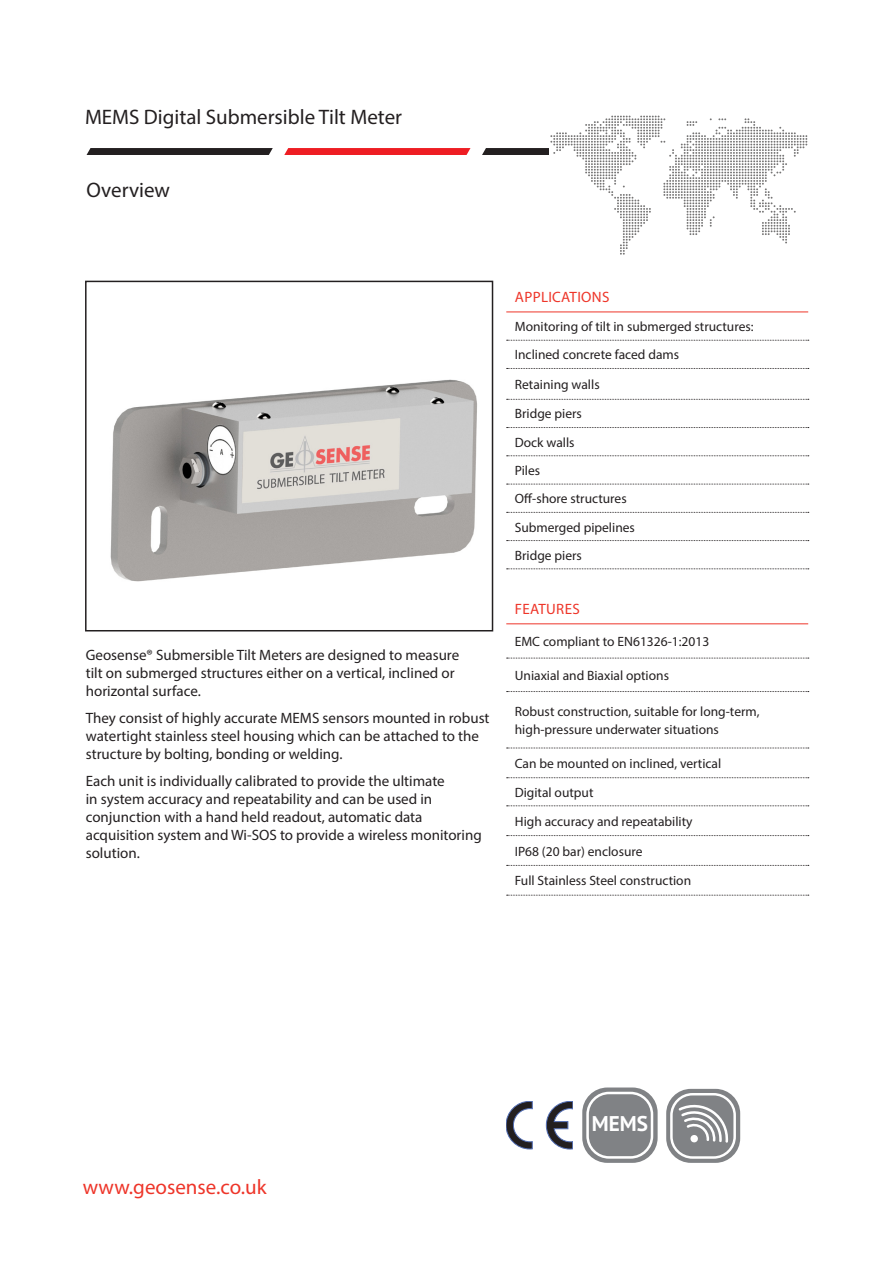
<style>
.page{position:relative;width:893px;height:1263px;background:#fff}
.page>*{position:absolute;margin:0;border:0;box-sizing:border-box;transform-origin:0 0}
.t1{font:700 21.3px "PT Sans";color:#fff}
.t2{font:21px "Myriad Pro";color:#231f20}
.t3{font:21px "Myriad Pro";color:#ee3529}
.Body_text{font:15px/18px "Myriad Pro";color:#231f20}
.Table_Header{font:15px "Myriad Pro";letter-spacing:.02em;color:#ee3529}
.Table_list{font:13.5px "Myriad Pro";color:#231f20}
.Body_text-2{font:13.5px/18px "Myriad Pro";color:#231f20}
</style>
<div class="page">
<svg style="left:87px;top:148px;width:186px;height:7px"></svg>
<svg style="left:284px;top:148px;width:186px;height:7px"></svg>
<svg style="left:482px;top:116px;width:325px;height:139px"></svg>
<img style="left:110px;top:379px;width:367px;height:203px">
<div style="left:85px;top:281px;width:408px;height:350px;border:2px solid #231f20"></div>
<hr style="left:506px;top:312px;width:302px;height:1px;background:#ee3529">
<svg style="left:507px;top:340px;width:302px;height:1px"></svg>
<svg style="left:507px;top:368px;width:302px;height:1px"></svg>
<svg style="left:507px;top:399px;width:302px;height:1px"></svg>
<svg style="left:507px;top:427px;width:302px;height:1px"></svg>
<svg style="left:507px;top:455px;width:302px;height:1px"></svg>
<svg style="left:507px;top:484px;width:302px;height:1px"></svg>
<svg style="left:507px;top:512px;width:302px;height:1px"></svg>
<svg style="left:507px;top:540px;width:302px;height:1px"></svg>
<svg style="left:507px;top:568px;width:302px;height:1px"></svg>
<hr style="left:506px;top:623px;width:302px;height:1px;background:#ee3529">
<svg style="left:507px;top:658px;width:302px;height:1px"></svg>
<svg style="left:507px;top:691px;width:302px;height:1px"></svg>
<svg style="left:507px;top:748px;width:302px;height:1px"></svg>
<svg style="left:507px;top:777px;width:302px;height:1px"></svg>
<svg style="left:507px;top:805px;width:302px;height:1px"></svg>
<svg style="left:507px;top:835px;width:302px;height:1px"></svg>
<svg style="left:507px;top:865px;width:302px;height:1px"></svg>
<svg style="left:507px;top:895px;width:302px;height:1px"></svg>
<svg style="left:546px;top:1101px;width:27px;height:48px"></svg>
<svg style="left:506px;top:1101px;width:26px;height:48px"></svg>
<svg style="left:582px;top:1087px;width:76px;height:76px"></svg>
<div style="left:588px;top:1093px;width:64px;height:64px;background:#808285;border-radius:21px"></div>
<div style="left:586px;top:1092px;width:67px;height:67px;border:3px solid #fff;border-radius:21px"></div>
<div style="left:666px;top:1089px;width:74px;height:74px;background:#808285;border-radius:25px"></div>
<div style="left:670px;top:1093px;width:66px;height:66px;border:2px solid #fff;border-radius:21px"></div>
<svg style="left:678px;top:1104px;width:51px;height:39px"></svg>
<p class="t2" style="left:85px;top:104px;width:319px">MEMS Digital Submersible Tilt Meter</p>
<p class="t2" style="left:87px;top:177px;width:85px">Overview</p>
<p class="Body_text" style="left:86px;top:645px;width:375px">Geosense® Submersible Tilt Meters are designed to measure tilt on submerged structures either on a vertical, inclined or horizontal surface.</p>
<p class="Body_text" style="left:86px;top:708px;width:405px">They consist of highly accurate MEMS sensors mounted in robust watertight stainless steel housing which can be attached to the structure by bolting, bonding or welding.</p>
<p class="Body_text" style="left:86px;top:771px;width:398px">Each unit is individually calibrated to provide the ultimate<br>in system accuracy and repeatability and can be used in conjunction with a hand held readout, automatic data acquisition system and Wi-SOS to provide a wireless monitoring solution.</p>
<p class="Table_Header" style="left:515px;top:288px;width:96px">APPLICATIONS</p>
<p class="Table_list" style="left:515px;top:318px;width:240px">Monitoring of tilt in submerged structures:</p>
<p class="Table_list" style="left:515px;top:346px;width:166px">Inclined concrete faced dams</p>
<p class="Table_list" style="left:515px;top:376px;width:86px">Retaining walls</p>
<p class="Table_list" style="left:515px;top:406px;width:69px">Bridge piers</p>
<p class="Table_list" style="left:515px;top:434px;width:61px">Dock walls</p>
<p class="Table_list" style="left:515px;top:462px;width:27px">Piles</p>
<p class="Table_list" style="left:515px;top:490px;width:113px">Off-shore structures</p>
<p class="Table_list" style="left:515px;top:519px;width:122px">Submerged pipelines</p>
<p class="Table_list" style="left:515px;top:547px;width:69px">Bridge piers</p>
<p class="Table_Header" style="left:515px;top:599px;width:66px">FEATURES</p>
<p class="Table_list" style="left:515px;top:633px;width:196px">EMC compliant to EN61326-1:2013</p>
<p class="Table_list" style="left:515px;top:667px;width:156px">Uniaxial and Biaxial options</p>
<p class="Body_text-2" style="left:515px;top:702px;width:246px">Robust construction, suitable for long-term, high-pressure underwater situations</p>
<p class="Body_text-2" style="left:515px;top:754px;width:208px">Can be mounted on inclined, vertical</p>
<p class="Body_text-2" style="left:515px;top:783px;width:80px">Digital output</p>
<p class="Body_text-2" style="left:515px;top:812px;width:179px">High accuracy and repeatability</p>
<p class="Body_text-2" style="left:515px;top:842px;width:129px">IP68 (20 bar) enclosure</p>
<p class="Body_text-2" style="left:515px;top:871px;width:178px">Full Stainless Steel construction</p>
<p class="t3" style="left:83px;top:1174px;width:185px">www.geosense.co.uk</p>
<p class="t1" style="left:592px;top:1109px;width:58px">MEMS</p>
</div>
